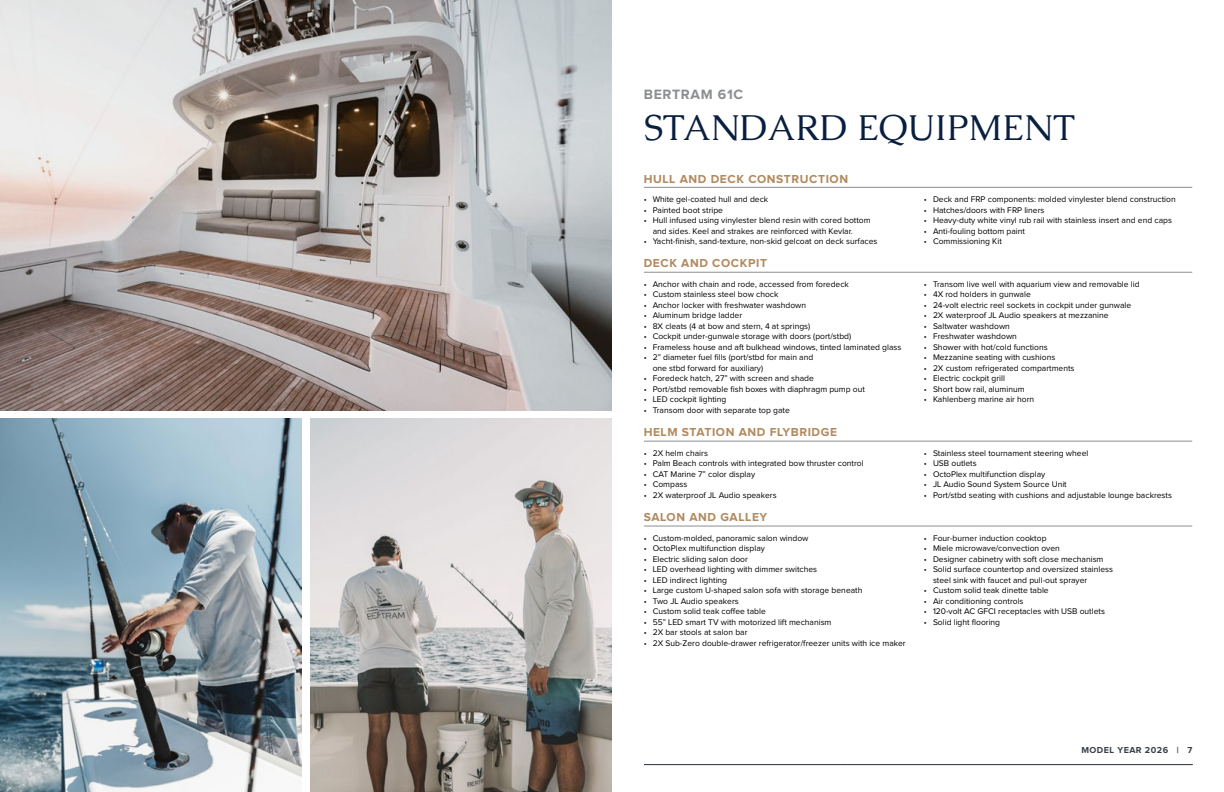
<style>
.page{position:relative;width:1224px;height:792px;background:#fff}
.page>*{position:absolute;margin:0;border:0;box-sizing:border-box;transform-origin:0 0}
.t1{font:36px "Caudex";color:#091f40}
.t2{font:700 14px "Proxima Nova";letter-spacing:.05em;color:#8b8e90}
.t3{font:700 12px "Proxima Nova";letter-spacing:.05em;color:#b2895e}
.t4{font:700 9px "Proxima Nova";letter-spacing:.05em;color:#383f49}
.t5{font:8.5px/10.5px "Proxima Nova";color:#000}
</style>
<div class="page">
<svg style="left:644px;top:764px;width:548px;height:1px"></svg>
<img style="left:310px;top:418px;width:302px;height:374px">
<img style="left:0;top:418px;width:301px;height:374px">
<img style="left:0;top:0;width:612px;height:410px">
<hr style="left:644px;top:187px;width:548px;height:1px;background:#8b8e90">
<hr style="left:644px;top:272px;width:548px;height:1px;background:#8b8e90">
<hr style="left:644px;top:441px;width:548px;height:1px;background:#8b8e90">
<hr style="left:644px;top:526px;width:548px;height:1px;background:#8b8e90">
<h2 class="t2" style="left:644px;top:86px;width:101px">BERTRAM 61C</h2>
<h1 class="t1" style="left:644px;top:104px;width:433px">STANDARD EQUIPMENT</h1>
<h3 class="t3" style="left:644px;top:172px;width:206px">HULL AND DECK CONSTRUCTION</h3>
<p class="t5" style="left:644px;top:194px;width:126px">• White gel-coated hull and deck</p>
<p class="t5" style="left:644px;top:205px;width:81px">• Painted boot stripe</p>
<p class="t5" style="left:653px;top:215px;width:219px;text-indent:-9px">• Hull infused using vinylester blend resin with cored bottom and sides. Keel and strakes are reinforced with Kevlar.</p>
<p class="t5" style="left:644px;top:236px;width:235px">• Yacht-finish, sand-texture, non-skid gelcoat on deck surfaces</p>
<h3 class="t3" style="left:644px;top:257px;width:125px">DECK AND COCKPIT</h3>
<p class="t5" style="left:644px;top:279px;width:207px">• Anchor with chain and rode, accessed from foredeck</p>
<p class="t5" style="left:644px;top:290px;width:136px">• Custom stainless steel bow chock</p>
<p class="t5" style="left:644px;top:300px;width:164px">• Anchor locker with freshwater washdown</p>
<p class="t5" style="left:644px;top:311px;width:100px">• Aluminum bridge ladder</p>
<p class="t5" style="left:644px;top:321px;width:168px">• 8X cleats (4 at bow and stern, 4 at springs)</p>
<p class="t5" style="left:644px;top:332px;width:209px">• Cockpit under-gunwale storage with doors (port/stbd)</p>
<p class="t5" style="left:644px;top:342px;width:259px">• Frameless house and aft bulkhead windows, tinted laminated glass</p>
<p class="t5" style="left:653px;top:353px;width:162px;text-indent:-9px">• 2” diameter fuel fills (port/stbd for main and one stbd forward for auxiliary)</p>
<p class="t5" style="left:644px;top:374px;width:172px">• Foredeck hatch, 27” with screen and shade</p>
<p class="t5" style="left:644px;top:384px;width:223px">• Port/stbd removable fish boxes with diaphragm pump out</p>
<p class="t5" style="left:644px;top:395px;width:84px">• LED cockpit lighting</p>
<p class="t5" style="left:644px;top:405px;width:148px">• Transom door with separate top gate</p>
<h3 class="t3" style="left:644px;top:426px;width:195px">HELM STATION AND FLYBRIDGE</h3>
<p class="t5" style="left:644px;top:448px;width:66px">• 2X helm chairs</p>
<p class="t5" style="left:644px;top:459px;width:221px">• Palm Beach controls with integrated bow thruster control</p>
<p class="t5" style="left:644px;top:469px;width:113px">• CAT Marine 7” color display</p>
<p class="t5" style="left:644px;top:480px;width:45px">• Compass</p>
<p class="t5" style="left:644px;top:490px;width:135px">• 2X waterproof JL Audio speakers</p>
<h3 class="t3" style="left:644px;top:510px;width:125px">SALON AND GALLEY</h3>
<p class="t5" style="left:644px;top:533px;width:166px">• Custom-molded, panoramic salon window</p>
<p class="t5" style="left:644px;top:543px;width:123px">• OctoPlex multifunction display</p>
<p class="t5" style="left:644px;top:554px;width:106px">• Electric sliding salon door</p>
<p class="t5" style="left:644px;top:564px;width:175px">• LED overhead lighting with dimmer switches</p>
<p class="t5" style="left:644px;top:575px;width:85px">• LED indirect lighting</p>
<p class="t5" style="left:644px;top:585px;width:220px">• Large custom U-shaped salon sofa with storage beneath</p>
<p class="t5" style="left:644px;top:596px;width:97px">• Two JL Audio speakers</p>
<p class="t5" style="left:644px;top:606px;width:124px">• Custom solid teak coffee table</p>
<p class="t5" style="left:644px;top:617px;width:189px">• 55” LED smart TV with motorized lift mechanism</p>
<p class="t5" style="left:644px;top:627px;width:105px">• 2X bar stools at salon bar</p>
<p class="t5" style="left:644px;top:638px;width:264px">• 2X Sub-Zero double-drawer refrigerator/freezer units with ice maker</p>
<p class="t5" style="left:924px;top:194px;width:253px">• Deck and FRP components: molded vinylester blend construction</p>
<p class="t5" style="left:924px;top:205px;width:122px">• Hatches/doors with FRP liners</p>
<p class="t5" style="left:924px;top:215px;width:250px">• Heavy-duty white vinyl rub rail with stainless insert and end caps</p>
<p class="t5" style="left:924px;top:226px;width:102px">• Anti-fouling bottom paint</p>
<p class="t5" style="left:924px;top:236px;width:79px">• Commissioning Kit</p>
<p class="t5" style="left:924px;top:279px;width:217px">• Transom live well with aquarium view and removable lid</p>
<p class="t5" style="left:924px;top:290px;width:108px">• 4X rod holders in gunwale</p>
<p class="t5" style="left:924px;top:300px;width:209px">• 24-volt electric reel sockets in cockpit under gunwale</p>
<p class="t5" style="left:924px;top:311px;width:186px">• 2X waterproof JL Audio speakers at mezzanine</p>
<p class="t5" style="left:924px;top:321px;width:87px">• Saltwater washdown</p>
<p class="t5" style="left:924px;top:332px;width:94px">• Freshwater washdown</p>
<p class="t5" style="left:924px;top:342px;width:125px">• Shower with hot/cold functions</p>
<p class="t5" style="left:924px;top:353px;width:133px">• Mezzanine seating with cushions</p>
<p class="t5" style="left:924px;top:363px;width:152px">• 2X custom refrigerated compartments</p>
<p class="t5" style="left:924px;top:374px;width:82px">• Electric cockpit grill</p>
<p class="t5" style="left:924px;top:384px;width:102px">• Short bow rail, aluminum</p>
<p class="t5" style="left:924px;top:395px;width:112px">• Kahlenberg marine air horn</p>
<p class="t5" style="left:924px;top:448px;width:166px">• Stainless steel tournament steering wheel</p>
<p class="t5" style="left:924px;top:459px;width:54px">• USB outlets</p>
<p class="t5" style="left:924px;top:469px;width:123px">• OctoPlex multifunction display</p>
<p class="t5" style="left:924px;top:479px;width:144px">• JL Audio Sound System Source Unit</p>
<p class="t5" style="left:924px;top:490px;width:250px">• Port/stbd seating with cushions and adjustable lounge backrests</p>
<p class="t5" style="left:924px;top:533px;width:124px">• Four-burner induction cooktop</p>
<p class="t5" style="left:924px;top:543px;width:137px">• Miele microwave/convection oven</p>
<p class="t5" style="left:924px;top:554px;width:181px">• Designer cabinetry with soft close mechanism</p>
<p class="t5" style="left:933px;top:564px;width:182px;text-indent:-9px">• Solid surface countertop and oversized stainless steel sink with faucet and pull-out sprayer</p>
<p class="t5" style="left:924px;top:585px;width:126px">• Custom solid teak dinette table</p>
<p class="t5" style="left:924px;top:596px;width:101px">• Air conditioning controls</p>
<p class="t5" style="left:924px;top:606px;width:182px">• 120-volt AC GFCI receptacles with USB outlets</p>
<p class="t5" style="left:924px;top:617px;width:78px">• Solid light flooring</p>
<p class="t4" style="left:1081px;top:745px;width:113px">MODEL YEAR 2026 | 7</p>
</div>
